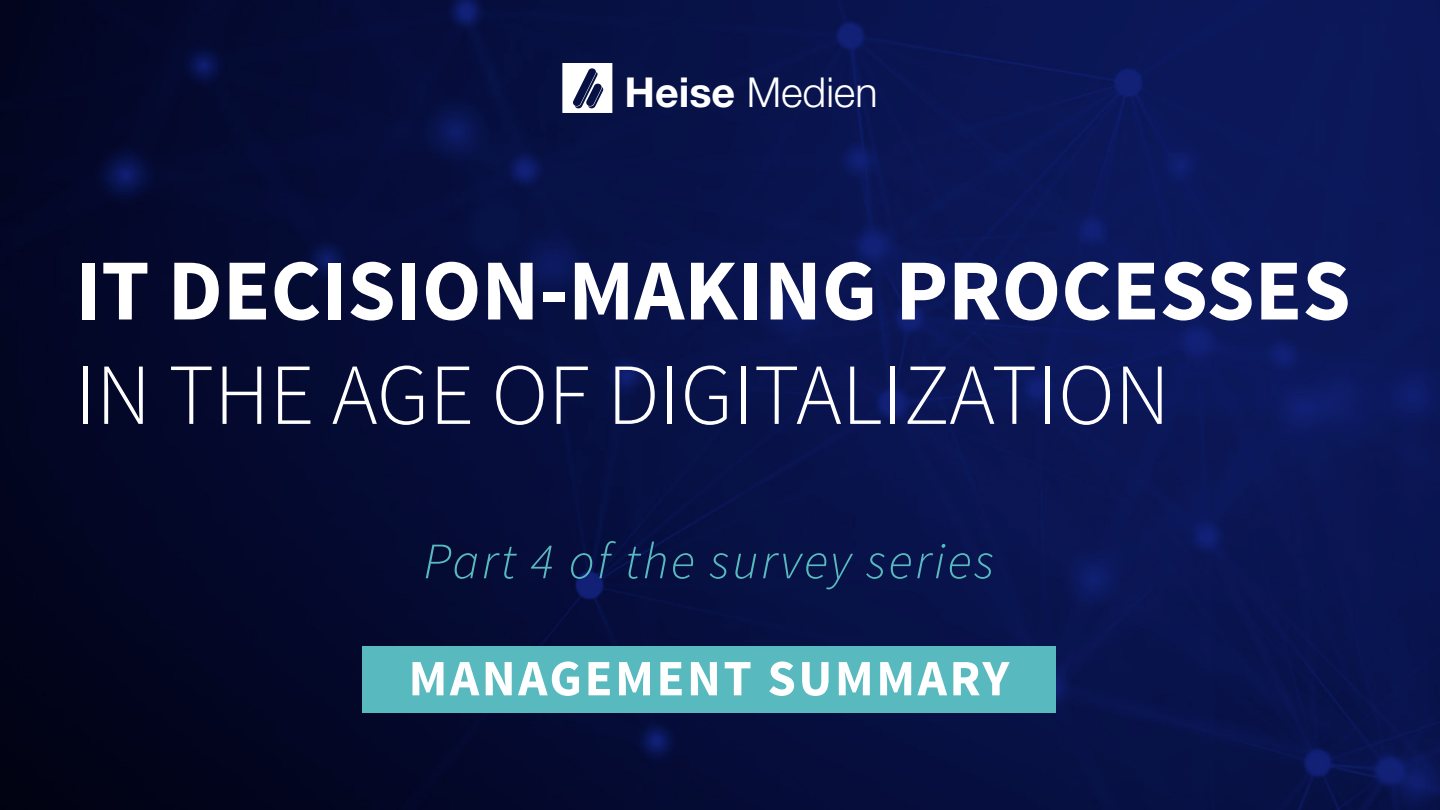
<style>
.page{position:relative;width:1440px;height:810px;background:#fff}
.page>*{position:absolute;margin:0;border:0;box-sizing:border-box;transform-origin:0 0}
.t1{font:700 87px "Source Sans Pro";color:#fff}
.t2{font:300 87px "Source Sans Pro";color:#fff}
.t3{font:italic 300 51px "Source Sans Pro";letter-spacing:.05em;color:#58b9be}
.t4{font:700 51px "Source Sans Pro";letter-spacing:.05em;color:#fff}
.t5{font:300 41.33px "Helvetica Neue";color:#fff}
.s1{font-weight:700}
</style>
<div class="page">
<img style="left:0;top:0;width:1440px;height:810px">
<div style="left:362px;top:646px;width:694px;height:66px;background:#58b9be"></div>
<svg style="left:562px;top:63px;width:50px;height:50px"></svg>
<p class="t5" style="left:624px;top:67px;width:255px"><span class="s1">Heise</span> Medien</p>
<p class="t1" style="left:75px;top:235px;width:1277px">IT DECISION-MAKING PROCESSES</p>
<p class="t2" style="left:75px;top:342px;width:1097px">IN THE AGE OF DIGITALIZATION</p>
<p class="t3" style="left:424px;top:531px;width:572px">Part 4 of the survey series</p>
<p class="t4" style="left:409px;top:646px;width:602px">MANAGEMENT SUMMARY</p>
</div>
